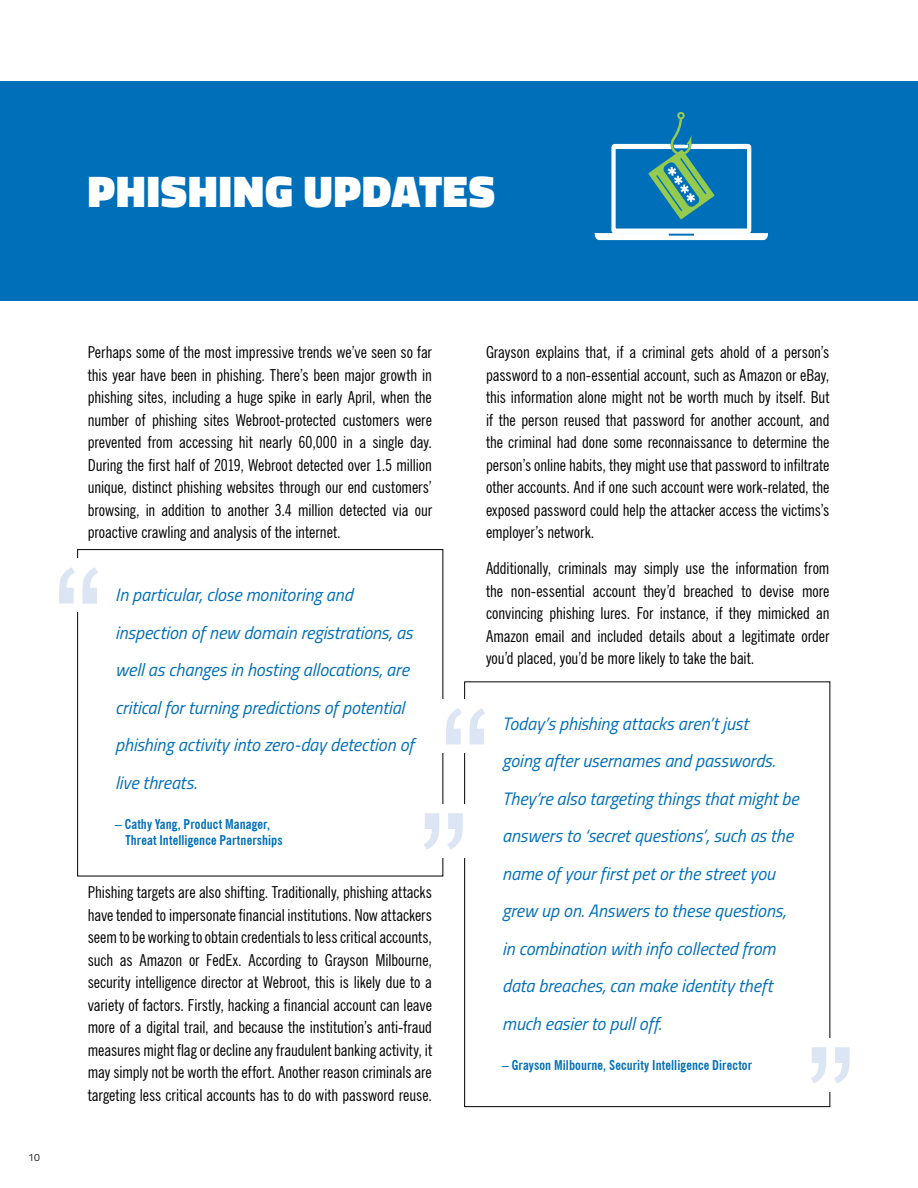
<style>
.page{position:relative;width:918px;height:1188px;background:#fff}
.page>*{position:absolute;margin:0;border:0;box-sizing:border-box;transform-origin:0 0}
.t1{font:900 45px "Titillium";letter-spacing:.025em;color:#fff}
.t2{font:italic 18px/37.5px "Titillium";letter-spacing:-.005em;color:#006fba}
.t3{font:condensed 16.5px/22.5px "News Gothic BT";color:#000;text-align:justify}
.t4{font:700 condensed 13.5px/16.2px "News Gothic BT";letter-spacing:.01em;color:#006fba}
.t5{font:10.5px "Titillium";color:#231f20}
</style>
<div class="page">
<div style="left:0;top:81px;width:918px;height:219px;background:#006fba"></div>
<svg style="left:594px;top:112px;width:174px;height:129px"></svg>
<svg style="left:811px;top:1047px;width:39px;height:36px"></svg>
<div style="left:77px;top:549px;width:366px;height:327px;border:1px solid #000"></div>
<div style="left:52px;top:558px;width:63px;height:54px;background:#fff"></div>
<svg style="left:59px;top:567px;width:39px;height:37px"></svg>
<div style="left:407px;top:804px;width:62px;height:54px;background:#fff"></div>
<svg style="left:424px;top:813px;width:39px;height:37px"></svg>
<div style="left:440px;top:699px;width:62px;height:54px;background:#fff"></div>
<svg style="left:446px;top:708px;width:39px;height:36px"></svg>
<h1 class="t1" style="left:88px;top:159px;width:408px">PHISHING UPDATES</h1>
<p class="t5" style="left:28px;top:1150px;width:14px">10</p>
<p class="t3" style="left:88px;top:341px;width:346px">Perhaps some of the most impressive trends we’ve seen so far this year have been in phishing. There’s been major growth in phishing sites, including a huge spike in early April, when the number of phishing sites Webroot-protected customers were prevented from accessing hit nearly 60,000 in a single day.<br>During the first half of 2019, Webroot detected over 1.5 million unique, distinct phishing websites through our end customers’ browsing, in addition to another 3.4 million detected via our proactive crawling and analysis of the internet.</p>
<p class="t2" style="left:115px;top:575px;width:300px">In particular, close monitoring and inspection of new domain registrations, as well as changes in hosting allocations, are critical for turning predictions of potential phishing activity into zero-day detection of live threats.</p>
<p class="t4" style="left:125px;top:816px;width:159px;text-indent:-10px">– Cathy Yang, Product Manager,<br>Threat Intelligence Partnerships</p>
<p class="t3" style="left:88px;top:881px;width:346px">Phishing targets are also shifting. Traditionally, phishing attacks have tended to impersonate financial institutions. Now attackers seem to be working to obtain credentials to less critical accounts, such as Amazon or FedEx. According to Grayson Milbourne, security intelligence director at Webroot, this is likely due to a variety of factors. Firstly, hacking a financial account can leave more of a digital trail, and because the institution’s anti-fraud measures might flag or decline any fraudulent banking activity, it may simply not be worth the effort. Another reason criminals are targeting less critical accounts has to do with password reuse.</p>
<p class="t3" style="left:486px;top:341px;width:345px">Grayson explains that, if a criminal gets ahold of a person’s password to a non-essential account, such as Amazon or eBay, this information alone might not be worth much by itself. But if the person reused that password for another account, and the criminal had done some reconnaissance to determine the person’s online habits, they might use that password to infiltrate other accounts. And if one such account were work-related, the exposed password could help the attacker access the victims’s employer’s network.</p>
<p class="t3" style="left:486px;top:557px;width:345px">Additionally, criminals may simply use the information from the non-essential account they’d breached to devise more convincing phishing lures. For instance, if they mimicked an Amazon email and included details about a legitimate order you’d placed, you’d be more likely to take the bait.</p>
<p class="t2" style="left:502px;top:704px;width:298px">Today’s phishing attacks aren’t just<br>going after usernames and passwords.<br>They’re also targeting things that might be answers to ‘secret questions’, such as the name of your first pet or the street you grew up on. Answers to these questions, in combination with info collected from data breaches, can make identity theft much easier to pull off.</p>
<p class="t4" style="left:502px;top:1057px;width:251px">– Grayson Milbourne, Security Intelligence Director</p>
</div>
